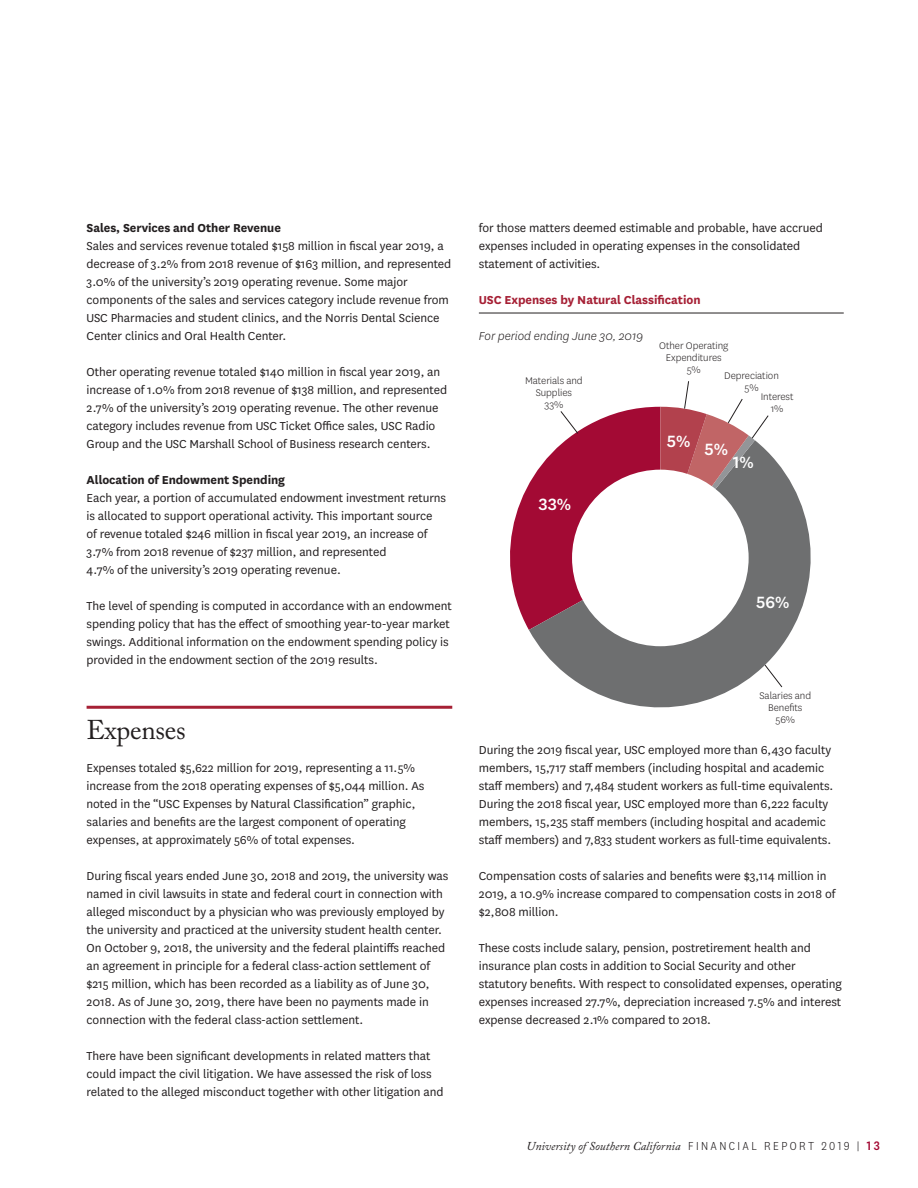
<style>
.page{position:relative;width:918px;height:1188px;background:#fff}
.page>*{position:absolute;margin:0;border:0;box-sizing:border-box;transform-origin:0 0}
.t1{font:27px "Adobe Caslon Pro";letter-spacing:-.01em;color:#231f20}
.t2{font:500 16.8px "National 2";color:#fff}
.t3{font:13.5px/18px "National";letter-spacing:-.005em;color:#231f20}
.t4{font:700 13.5px "National";letter-spacing:-.005em;color:#231f20}
.t5{font:700 13.5px "National";letter-spacing:-.005em;color:#a62035}
.t6{font:italic 300 13.5px "National";letter-spacing:-.005em;color:#231f20}
.t7{font:italic 12px "Adobe Caslon Pro";color:#231f20}
.t8{font:300 11.25px/12px "National";letter-spacing:-.005em;color:#231f20;text-align:center}
.s1{font-family:"National 2 Narrow";font-weight:300;font-style:normal}
.s2{font-family:"National 2 Narrow";font-weight:500;font-style:normal;font-size:12.75px;color:#a30a34}
</style>
<div class="page">
<hr style="left:479px;top:313px;width:365px;height:1px;background:#231f20">
<hr style="left:87px;top:706px;width:365px;height:3px;background:#a62035">
<svg style="left:529px;top:453px;width:282px;height:254px;fill:#6e6f70"></svg>
<div style="left:572px;top:470px;width:177px;height:176px;background:#fff;border-radius:50%"></div>
<svg style="left:510px;top:381px;width:259px;height:249px"></svg>
<svg style="left:764px;top:664px;width:19px;height:24px"></svg>
<p class="t4" style="left:87px;top:218px;width:196px">Sales, Services and Other Revenue</p>
<p class="t3" style="left:87px;top:236px;width:366px">Sales and services revenue totaled $158 million in fiscal year 2019, a decrease of 3.2% from 2018 revenue of $163 million, and represented 3.0% of the university’s 2019 operating revenue. Some major components of the sales and services category include revenue from USC Pharmacies and student clinics, and the Norris Dental Science Center clinics and Oral Health Center.</p>
<p class="t3" style="left:87px;top:362px;width:362px">Other operating revenue totaled $140 million in fiscal year 2019, an increase of 1.0% from 2018 revenue of $138 million, and represented 2.7% of the university’s 2019 operating revenue. The other revenue category includes revenue from USC Ticket Office sales, USC Radio Group and the USC Marshall School of Business research centers.</p>
<p class="t4" style="left:87px;top:470px;width:200px">Allocation of Endowment Spending</p>
<p class="t3" style="left:87px;top:488px;width:361px">Each year, a portion of accumulated endowment investment returns is allocated to support operational activity. This important source of revenue totaled $246 million in fiscal year 2019, an increase of 3.7% from 2018 revenue of $237 million, and represented<br>4.7% of the university’s 2019 operating revenue.</p>
<p class="t3" style="left:87px;top:596px;width:367px">The level of spending is computed in accordance with an endowment spending policy that has the effect of smoothing year-to-year market swings. Additional information on the endowment spending policy is provided in the endowment section of the 2019 results.</p>
<h1 class="t1" style="left:87px;top:714px;width:101px">Expenses</h1>
<p class="t3" style="left:87px;top:758px;width:339px">Expenses totaled $5,622 million for 2019, representing a 11.5% increase from the 2018 operating expenses of $5,044 million. As noted in the “USC Expenses by Natural Classification” graphic, salaries and benefits are the largest component of operating expenses, at approximately 56% of total expenses.</p>
<p class="t3" style="left:87px;top:866px;width:363px">During fiscal years ended June 30, 2018 and 2019, the university was named in civil lawsuits in state and federal court in connection with alleged misconduct by a physician who was previously employed by the university and practiced at the university student health center.<br>On October 9, 2018, the university and the federal plaintiffs reached an agreement in principle for a federal class-action settlement of $215 million, which has been recorded as a liability as of June 30, 2018. As of June 30, 2019, there have been no payments made in connection with the federal class-action settlement.</p>
<p class="t3" style="left:87px;top:1046px;width:358px">There have been significant developments in related matters that could impact the civil litigation. We have assessed the risk of loss related to the alleged misconduct together with other litigation and</p>
<p class="t3" style="left:479px;top:218px;width:346px">for those matters deemed estimable and probable, have accrued expenses included in operating expenses in the consolidated statement of activities.</p>
<p class="t5" style="left:479px;top:290px;width:223px">USC Expenses by Natural Classification</p>
<p class="t6" style="left:479px;top:327px;width:166px">For period ending June 30, 2019</p>
<p class="t8" style="left:659px;top:340px;width:71px">Other Operating<br>Expenditures<br>5%</p>
<p class="t8" style="left:724px;top:370px;width:56px">Depreciation<br>5%</p>
<p class="t8" style="left:525px;top:374px;width:59px">Materials and<br>Supplies<br>33%</p>
<p class="t8" style="left:761px;top:390px;width:34px">Interest<br>1%</p>
<p class="t2" style="left:539px;top:495px;width:34px">33%</p>
<p class="t2" style="left:667px;top:431px;width:25px">5%</p>
<p class="t2" style="left:704px;top:439px;width:25px">5%</p>
<p class="t2" style="left:733px;top:452px;width:22px">1%</p>
<p class="t2" style="left:756px;top:592px;width:35px">56%</p>
<p class="t8" style="left:759px;top:689px;width:53px">Salaries and<br>Benefits<br>56%</p>
<p class="t3" style="left:479px;top:740px;width:356px">During the 2019 fiscal year, USC employed more than 6,430 faculty members, 15,717 staff members (including hospital and academic staff members) and 7,484 student workers as full-time equivalents.<br>During the 2018 fiscal year, USC employed more than 6,222 faculty members, 15,235 staff members (including hospital and academic staff members) and 7,833 student workers as full-time equivalents.</p>
<p class="t3" style="left:479px;top:866px;width:359px">Compensation costs of salaries and benefits were $3,114 million in<br>2019, a 10.9% increase compared to compensation costs in 2018 of $2,808 million.</p>
<p class="t3" style="left:479px;top:938px;width:365px">These costs include salary, pension, postretirement health and insurance plan costs in addition to Social Security and other statutory benefits. With respect to consolidated expenses, operating expenses increased 27.7%, depreciation increased 7.5% and interest expense decreased 2.1% compared to 2018.</p>
<p class="t7" style="left:527px;top:1139px;width:355px">University of Southern California <span class="s1">F I N A N C I A L R E P O R T 2 0 1 9 |</span> <span class="s2">1 3</span></p>
</div>
